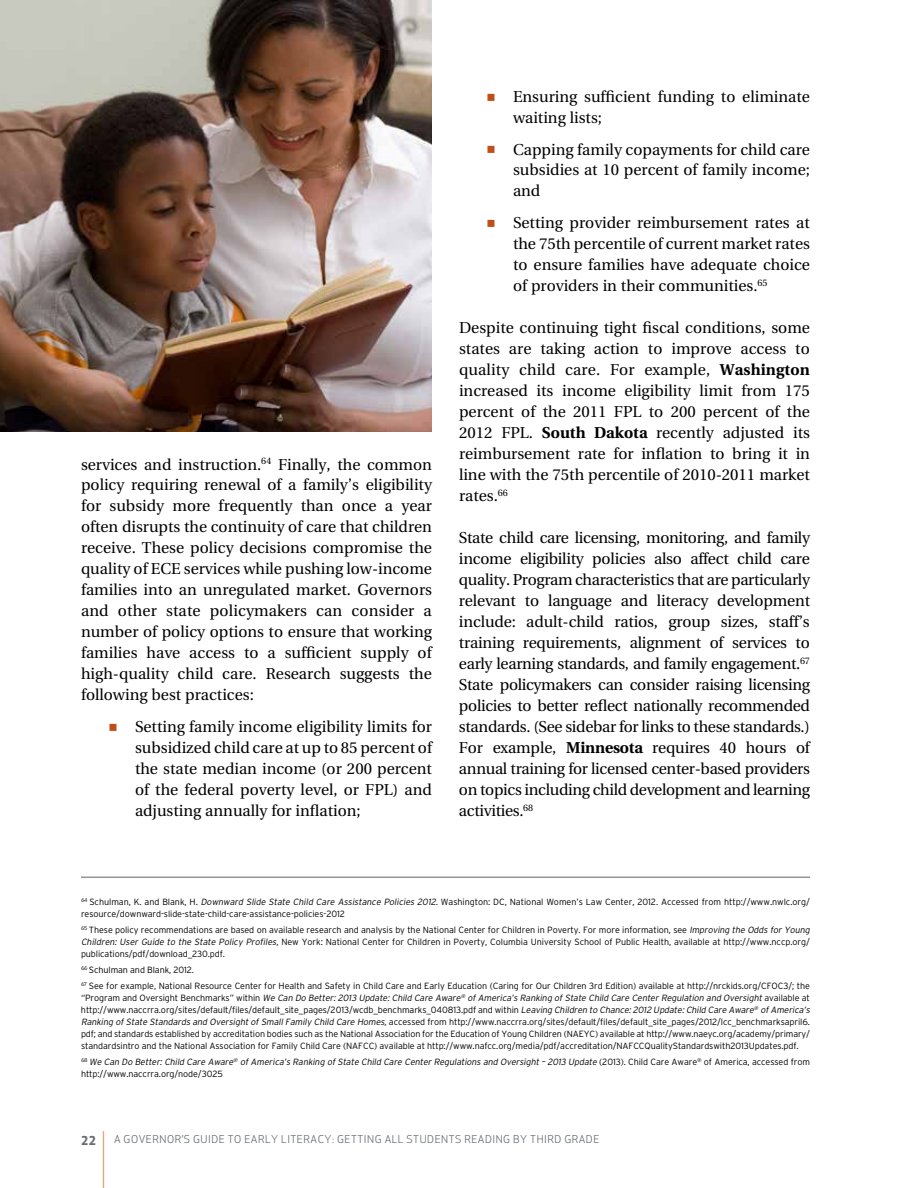
<style>
.page{position:relative;width:918px;height:1188px;background:#fff}
.page>*{position:absolute;margin:0;border:0;box-sizing:border-box;transform-origin:0 0}
.t1{font:69.6px "Apex New";color:#eb7530;scale:.17 1}
.t2{font:15.75px/21px "Utopia";color:#000;text-align:justify}
.t3{font:700 12px "Apex New";color:#666c71}
.t4{font:10.5px "Apex New";letter-spacing:.05em;color:#666c71}
.t5{font:300 9px/12px "Interstate";letter-spacing:-.01em;color:#000}
.t6{font:italic 300 9px/12px "Interstate";color:#000}
.s1{color:#c04e18}
.s2{font-weight:700}
.s3{font-style:italic}
.s4{font-style:normal}
</style>
<div class="page">
<hr style="left:81px;top:877px;width:729px;height:1px;background:#939598">
<img style="left:0;top:0;width:432px;height:432px">
<p class="t2" style="left:81px;top:454px;width:353px">services and instruction.<sup>64</sup> Finally, the common policy requiring renewal of a family’s eligibility for subsidy more frequently than once a year often disrupts the continuity of care that children receive. These policy decisions compromise the quality of ECE services while pushing low-income families into an unregulated market. Governors and other state policymakers can consider a number of policy options to ensure that working families have access to a sufficient supply of high-quality child care. Research suggests the following best practices:</p>
<p class="t2" style="left:135px;top:716px;width:299px;text-indent:-27px"><span class="s1">○</span> Setting family income eligibility limits for subsidized child care at up to 85 percent of the state median income (or 200 percent of the federal poverty level, or FPL) and adjusting annually for inflation;</p>
<p class="t2" style="left:513px;top:86px;width:298px;text-indent:-27px"><span class="s1">○</span> Ensuring sufficient funding to eliminate waiting lists;</p>
<p class="t2" style="left:513px;top:139px;width:299px;text-indent:-27px"><span class="s1">○</span> Capping family copayments for child care subsidies at 10 percent of family income; and</p>
<p class="t2" style="left:513px;top:212px;width:299px;text-indent:-27px"><span class="s1">○</span> Setting provider reimbursement rates at the 75th percentile of current market rates to ensure families have adequate choice of providers in their communities.<sup>65</sup></p>
<p class="t2" style="left:459px;top:317px;width:353px">Despite continuing tight fiscal conditions, some states are taking action to improve access to quality child care. For example, <span class="s2">Washington </span>increased its income eligibility limit from 175 percent of the 2011 FPL to 200 percent of the 2012 FPL. <span class="s2">South Dakota</span> recently adjusted its reimbursement rate for inflation to bring it in line with the 75th percentile of 2010-2011 market rates.<sup>66</sup></p>
<p class="t2" style="left:459px;top:527px;width:353px">State child care licensing, monitoring, and family income eligibility policies also affect child care quality. Program characteristics that are particularly relevant to language and literacy development include: adult-child ratios, group sizes, staff’s training requirements, alignment of services to early learning standards, and family engagement.<sup>67<br></sup>State policymakers can consider raising licensing policies to better reflect nationally recommended standards. (See sidebar for links to these standards.)<br>For example, <span class="s2">Minnesota</span> requires 40 hours of annual training for licensed center-based providers on topics including child development and learning activities.<sup>68</sup></p>
<p class="t5" style="left:81px;top:896px;width:730px"><sup>64</sup> Schulman, K. and Blank, H. <span class="s3">Downward Slide State Child Care Assistance Policies 2012.</span> Washington: DC, National Women’s Law Center, 2012. Accessed from http://www.nwlc.org/ resource/downward-slide-state-child-care-assistance-policies-2012</p>
<p class="t5" style="left:81px;top:924px;width:732px"><sup>65</sup> These policy recommendations are based on available research and analysis by the National Center for Children in Poverty. For more information, see <span class="s3">ImprovingtheOddsforYoung<br>Children: User Guide to the State Policy Profiles,</span> New York: National Center for Children in Poverty, Columbia University School of Public Health, available at http://www.nccp.org/ publications/pdf/download_230.pdf.</p>
<p class="t5" style="left:81px;top:962px;width:731px;line-height:16px"><sup>66</sup> Schulman and Blank, 2012.<br><sup>67</sup> See for example, National Resource Center for Health and Safety in Child Care and Early Education (Caring for Our Children 3rd Edition) available at http://nrckids.org/CFOC3/; the</p>
<p class="t5" style="left:81px;top:992px;width:732px">“ P ro g ra m a n d O ve rs i g h t B e n c h m a r ks ” w i t h i n <span class="s3">We Can Do Better: 2013 Update: Child Care Aware</span><sup>®</sup> <span class="s3">of America’s Ranking of State Child Care Center Regulation and Oversight</span> a va i l a b l e a t http://www.naccrra.org/sites/default/files/default_site_pages/2013/wcdb_benchmarks_040813.pdf and within <span class="s3">LeavingChildrentoChance:2012Update:ChildCareAware</span><sup>®</sup> <span class="s3">ofAmerica’s RankingofStateStandardsandOversightofSmallFamilyChildCareHomes,</span>accessed from http://www.naccrra.org/sites/default/files/default_site_pages/2012/lcc_benchmarksapril6. pdf; and standards established by accreditation bodies such as the National Association for the Education of Young Children (NAEYC) available at http://www.naeyc.org/academy/primary/ standardsintro and the National Association for Family Child Care (NAFCC) available at http://www.nafcc.org/media/pdf/accreditation/NAFCCQualityStandardswith2013Updates.pdf.</p>
<p class="t6" style="left:81px;top:1056px;width:731px"><sup>6</sup> <sup>8</sup> We Can Do Better: Child Care Aware<sup>®</sup> of America’s Ranking of State Child Care Center Regulations and Oversight – 2013 Update <span class="s4">(2 01 3 ) . C h i l d C a re A w a re</span> <sup>®</sup> <span class="s4">o f A m e r i c a , a c c e s s e d f ro m http://www.naccrra.org/node/3025</span></p>
<p class="t3" style="left:81px;top:1131px;width:16px">22</p>
<h1 class="t1" style="left:102px;top:1119px;width:19px">|</h1>
<p class="t4" style="left:114px;top:1133px;width:175px">A GOVERNOR’S GUI DE TO EARLY LITERA</p>
<p class="t4" style="left:318px;top:1133px;width:34px">CY: GETTI</p>
<p class="t4" style="left:367px;top:1133px;width:232px">NG ALL STUDENTS READI NG BY THIRD GRADE</p>
</div>
